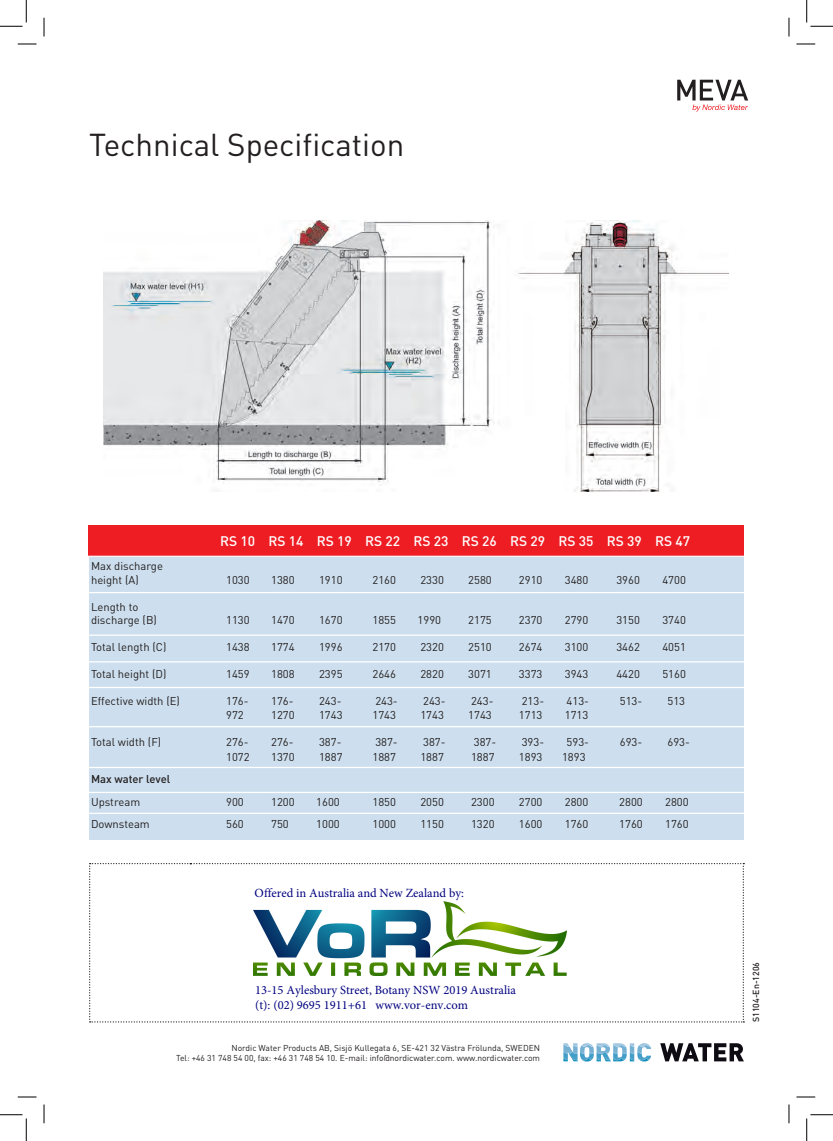
<style>
.page{position:relative;width:833px;height:1141px;background:#fff}
.page>*{position:absolute;margin:0;border:0;box-sizing:border-box;transform-origin:0 0}
.t1{font:31.25px "DIN Pro";color:#231f20}
.t2{font:500 13.75px "DIN Pro";color:#fff}
.t3{font:12.5px/15px "Minion Pro";color:#000080}
.t4{font:11.25px/13.5px "DIN Pro";color:#231f20}
.t5{font:500 11.25px "DIN Pro";letter-spacing:-.005em;color:#231f20}
.t6{font:500 8.75px "DIN Pro";color:#231f20}
.t7{font:8.5px/10.5px "DIN Pro";color:#231f20}
</style>
<div class="page">
<svg style="left:677px;top:80px;width:70px;height:32px"></svg>
<svg style="left:89px;top:863px;width:654px;height:159px"></svg>
<svg style="left:660px;top:1043px;width:83px;height:18px"></svg>
<svg style="left:563px;top:1043px;width:87px;height:18px"></svg>
<img style="left:103px;top:220px;width:624px;height:271px">
<div style="left:88px;top:525px;width:655px;height:31px;background:#ee1d23"></div>
<div style="left:89px;top:557px;width:654px;height:282px;background:#cddfee"></div>
<hr style="left:81px;top:634px;width:673px;height:1px;background:#fff">
<hr style="left:83px;top:661px;width:674px;height:1px;background:#fff">
<hr style="left:78px;top:686px;width:674px;height:2px;background:#fff">
<hr style="left:84px;top:726px;width:674px;height:1px;background:#fff">
<hr style="left:81px;top:766px;width:673px;height:2px;background:#fff">
<hr style="left:80px;top:791px;width:674px;height:2px;background:#fff">
<hr style="left:80px;top:812px;width:674px;height:1px;background:#fff">
<hr style="left:71px;top:592px;width:674px;height:1px;background:#fff">
<hr style="left:82px;top:555px;width:674px;height:2px;background:#fff">
<svg style="left:18px;top:43px;width:18px;height:2px"></svg>
<svg style="left:796px;top:43px;width:18px;height:2px"></svg>
<svg style="left:18px;top:1096px;width:18px;height:1px"></svg>
<svg style="left:796px;top:1096px;width:18px;height:1px"></svg>
<svg style="left:43px;top:18px;width:2px;height:18px"></svg>
<svg style="left:43px;top:1104px;width:2px;height:19px"></svg>
<svg style="left:788px;top:18px;width:1px;height:18px"></svg>
<svg style="left:788px;top:1104px;width:1px;height:19px"></svg>
<svg style="left:0;top:0;width:27px;height:27px"></svg>
<svg style="left:0;top:1114px;width:27px;height:26px"></svg>
<svg style="left:806px;top:0;width:26px;height:27px"></svg>
<svg style="left:806px;top:1114px;width:26px;height:26px"></svg>
<img style="left:254px;top:897px;width:312px;height:78px">
<h1 class="t1" style="left:89px;top:120px;width:316px">Technical Specification</h1>
<p class="t4" style="left:91px;top:558px;width:73px">Max discharge height (A)</p>
<p class="t4" style="left:91px;top:598px;width:67px">Length to discharge (B)</p>
<p class="t2" style="left:220px;top:530px;width:471px">RS 10 RS 14 RS 19 RS 22 RS 23 RS 26 RS 29 RS 35 RS 39 RS 47</p>
<p class="t4" style="left:226px;top:571px;width:25px">1030</p>
<p class="t4" style="left:271px;top:571px;width:25px">1380</p>
<p class="t4" style="left:319px;top:571px;width:25px">1910</p>
<p class="t4" style="left:372px;top:571px;width:25px">2160</p>
<p class="t4" style="left:420px;top:571px;width:25px">2330</p>
<p class="t4" style="left:468px;top:571px;width:25px">2580</p>
<p class="t4" style="left:518px;top:571px;width:25px">2910</p>
<p class="t4" style="left:564px;top:571px;width:25px">3480</p>
<p class="t4" style="left:616px;top:571px;width:25px">3960</p>
<p class="t4" style="left:662px;top:571px;width:25px">4700</p>
<p class="t4" style="left:226px;top:612px;width:25px">1130</p>
<p class="t4" style="left:271px;top:612px;width:25px">1470</p>
<p class="t4" style="left:319px;top:612px;width:25px">1670</p>
<p class="t4" style="left:372px;top:612px;width:25px">1855</p>
<p class="t4" style="left:417px;top:612px;width:25px">1990</p>
<p class="t4" style="left:468px;top:612px;width:25px">2175</p>
<p class="t4" style="left:518px;top:612px;width:25px">2370</p>
<p class="t4" style="left:564px;top:612px;width:25px">2790</p>
<p class="t4" style="left:616px;top:612px;width:25px">3150</p>
<p class="t4" style="left:662px;top:612px;width:25px">3740</p>
<p class="t4" style="left:91px;top:639px;width:77px">Total length (C)</p>
<p class="t4" style="left:226px;top:639px;width:25px">1438</p>
<p class="t4" style="left:271px;top:639px;width:25px">1774</p>
<p class="t4" style="left:319px;top:639px;width:25px">1996</p>
<p class="t4" style="left:372px;top:639px;width:25px">2170</p>
<p class="t4" style="left:420px;top:639px;width:25px">2320</p>
<p class="t4" style="left:468px;top:639px;width:25px">2510</p>
<p class="t4" style="left:518px;top:639px;width:25px">2674</p>
<p class="t4" style="left:564px;top:639px;width:25px">3100</p>
<p class="t4" style="left:616px;top:639px;width:25px">3462</p>
<p class="t4" style="left:662px;top:639px;width:25px">4051</p>
<p class="t4" style="left:91px;top:666px;width:77px">Total height (D)</p>
<p class="t4" style="left:226px;top:666px;width:25px">1459</p>
<p class="t4" style="left:271px;top:666px;width:25px">1808</p>
<p class="t4" style="left:319px;top:666px;width:25px">2395</p>
<p class="t4" style="left:372px;top:666px;width:25px">2646</p>
<p class="t4" style="left:420px;top:666px;width:25px">2820</p>
<p class="t4" style="left:468px;top:666px;width:25px">3071</p>
<p class="t4" style="left:518px;top:666px;width:25px">3373</p>
<p class="t4" style="left:564px;top:666px;width:25px">3943</p>
<p class="t4" style="left:616px;top:666px;width:25px">4420</p>
<p class="t4" style="left:662px;top:666px;width:25px">5160</p>
<p class="t4" style="left:91px;top:693px;width:90px">Effective width (E)</p>
<p class="t4" style="left:226px;top:693px;width:24px">176-</p>
<p class="t4" style="left:271px;top:693px;width:24px">176-</p>
<p class="t4" style="left:319px;top:693px;width:24px">243-</p>
<p class="t4" style="left:375px;top:693px;width:24px">243-</p>
<p class="t4" style="left:423px;top:693px;width:24px">243-</p>
<p class="t4" style="left:471px;top:693px;width:24px">243-</p>
<p class="t4" style="left:521px;top:693px;width:24px">213-</p>
<p class="t4" style="left:566px;top:693px;width:24px">413-</p>
<p class="t4" style="left:619px;top:693px;width:24px">513-</p>
<p class="t4" style="left:667px;top:693px;width:19px">513</p>
<p class="t4" style="left:226px;top:706px;width:19px">972</p>
<p class="t4" style="left:271px;top:706px;width:25px">1270</p>
<p class="t4" style="left:319px;top:706px;width:25px">1743</p>
<p class="t4" style="left:372px;top:706px;width:25px">1743</p>
<p class="t4" style="left:420px;top:706px;width:25px">1743</p>
<p class="t4" style="left:468px;top:706px;width:25px">1743</p>
<p class="t4" style="left:518px;top:706px;width:25px">1713</p>
<p class="t4" style="left:564px;top:706px;width:25px">1713</p>
<p class="t4" style="left:91px;top:733px;width:72px">Total width (F)</p>
<p class="t4" style="left:226px;top:733px;width:24px">276-</p>
<p class="t4" style="left:271px;top:733px;width:24px">276-</p>
<p class="t4" style="left:319px;top:733px;width:24px">387-</p>
<p class="t4" style="left:375px;top:733px;width:24px">387-</p>
<p class="t4" style="left:423px;top:733px;width:24px">387-</p>
<p class="t4" style="left:473px;top:733px;width:24px">387-</p>
<p class="t4" style="left:521px;top:733px;width:24px">393-</p>
<p class="t4" style="left:566px;top:733px;width:24px">593-</p>
<p class="t4" style="left:619px;top:733px;width:24px">693-</p>
<p class="t4" style="left:667px;top:733px;width:24px">693-</p>
<p class="t4" style="left:226px;top:748px;width:25px">1072</p>
<p class="t4" style="left:271px;top:748px;width:25px">1370</p>
<p class="t4" style="left:319px;top:748px;width:25px">1887</p>
<p class="t4" style="left:372px;top:748px;width:25px">1887</p>
<p class="t4" style="left:420px;top:748px;width:25px">1887</p>
<p class="t4" style="left:471px;top:748px;width:25px">1887</p>
<p class="t4" style="left:518px;top:748px;width:25px">1893</p>
<p class="t4" style="left:561px;top:748px;width:25px">1893</p>
<p class="t5" style="left:91px;top:770px;width:81px">Max water level</p>
<p class="t4" style="left:91px;top:793px;width:51px">Upstream</p>
<p class="t4" style="left:226px;top:793px;width:19px">900</p>
<p class="t4" style="left:271px;top:793px;width:25px">1200</p>
<p class="t4" style="left:316px;top:793px;width:25px">1600</p>
<p class="t4" style="left:372px;top:793px;width:25px">1850</p>
<p class="t4" style="left:420px;top:793px;width:25px">2050</p>
<p class="t4" style="left:471px;top:793px;width:25px">2300</p>
<p class="t4" style="left:518px;top:793px;width:25px">2700</p>
<p class="t4" style="left:564px;top:793px;width:25px">2800</p>
<p class="t4" style="left:619px;top:793px;width:25px">2800</p>
<p class="t4" style="left:664px;top:793px;width:25px">2800</p>
<p class="t4" style="left:91px;top:816px;width:60px">Downsteam</p>
<p class="t4" style="left:226px;top:816px;width:19px">560</p>
<p class="t4" style="left:271px;top:816px;width:19px">750</p>
<p class="t4" style="left:316px;top:816px;width:25px">1000</p>
<p class="t4" style="left:372px;top:816px;width:25px">1000</p>
<p class="t4" style="left:420px;top:816px;width:25px">1150</p>
<p class="t4" style="left:471px;top:816px;width:25px">1320</p>
<p class="t4" style="left:518px;top:816px;width:25px">1600</p>
<p class="t4" style="left:564px;top:816px;width:25px">1760</p>
<p class="t4" style="left:619px;top:816px;width:25px">1760</p>
<p class="t4" style="left:664px;top:816px;width:25px">1760</p>
<p class="t3" style="left:254px;top:885px;width:211px">Offered in Australia and New Zealand by:</p>
<p class="t3" style="left:255px;top:981px;width:262px">13-15 Aylesbury Street, Botany NSW 2019 Australia (t): (02) 9695 1911+61 www.vor-env.com</p>
<p class="t7" style="left:176px;top:1041px;width:365px;text-indent:55px">N ordic Water Products AB, Sisjö Kullegata 6, SE-421 32 Västra Frölunda, SWEDEN<br>Tel: +46 31 748 54 00, fax: +46 31 748 54 10. E-mail: info@nordicwater.com. www.nordicwater.com</p>
<p class="t6" style="left:748px;top:1022px;width:62px;rotate:-90deg">S1104-En-1206</p>
</div>
